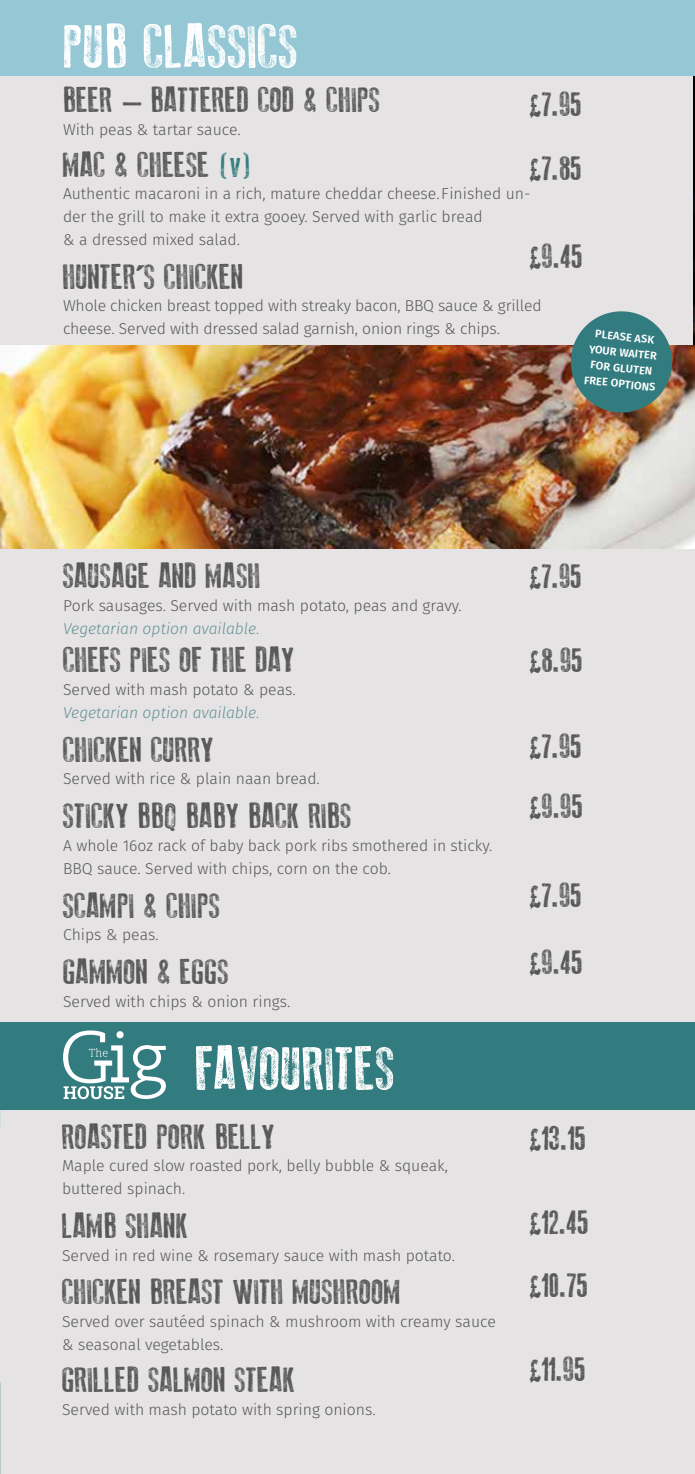
<style>
.page{position:relative;width:695px;height:1474px;background:#fff}
.page>*{position:absolute;margin:0;border:0;box-sizing:border-box;transform-origin:0 0}
.t1{font:61.25px "Old Press";color:#fff}
.t2{font:35px/64.8px "Old Press";color:#575756}
.t3{font:300 15.75px/22.8px "Fira Sans";color:#575756}
.t4{font:italic 300 15.75px "Fira Sans";color:#649195}
.t5{font:600 11.03px/15.8px "Fira Sans";color:#fff;text-align:center}
.s1{color:#327b7f}
</style>
<div class="page">
<div style="left:0;top:0;width:694px;height:1473px;background:#e5e3e3"></div>
<img style="left:693px;top:76px;width:1px;height:270px">
<div style="left:0;top:0;width:694px;height:76px;background:#95c8d4"></div>
<div style="left:0;top:1022px;width:694px;height:87px;background:#327b7f"></div>
<hr style="left:694px;top:514px;width:1px;height:81px;background:#327b7f">
<img style="left:0;top:346px;width:694px;height:202px">
<img style="left:568px;top:311px;width:106px;height:104px">
<svg style="left:63px;top:1030px;width:103px;height:69px"></svg>
<h1 class="t1" style="left:63px;top:12px;width:237px">PUB CLASSICS</h1>
<h2 class="t2" style="left:63px;top:67px;width:319px">BEER – BATTERED COD &amp; CHIPS</h2>
<p class="t3" style="left:63px;top:118px;width:179px">With peas &amp; tartar sauce.</p>
<h2 class="t2" style="left:63px;top:132px;width:191px">MAC &amp; CHEESE <span class="s1">(v)</span></h2>
<p class="t3" style="left:63px;top:182px;width:468px">Authentic macaroni in a rich, mature cheddar cheese.Finished un&shy;der the grill to make it extra gooey. Served with garlic bread<br>&amp; a dressed mixed salad.</p>
<h2 class="t2" style="left:63px;top:244px;width:182px">HUNTER’S CHICKEN</h2>
<p class="t3" style="left:63px;top:294px;width:480px">Whole chicken breast topped with streaky bacon, BBQ sauce &amp; grilled cheese. Served with dressed salad garnish, onion rings &amp; chips.</p>
<h2 class="t2" style="left:528px;top:71px;width:54px">£7.95 £7.85</h2>
<h2 class="t2" style="left:528px;top:223px;width:55px">£9.45</h2>
<p class="t5" style="left:589px;top:325px;width:73px;rotate:6deg">PLEASE ASK<br>YOUR WAITER<br>FOR GLUTEN<br>FREE OPTIONS</p>
<h2 class="t2" style="left:63px;top:543px;width:199px">SAUSAGE AND MASH</h2>
<p class="t3" style="left:63px;top:594px;width:400px">Pork sausages. Served with mash potato, peas and gravy.</p>
<p class="t4" style="left:63px;top:617px;width:198px">Vegetarian option available.</p>
<h2 class="t2" style="left:63px;top:628px;width:233px">CHEFS PIES OF THE DAY</h2>
<p class="t3" style="left:63px;top:678px;width:234px">Served with mash potato &amp; peas.</p>
<p class="t4" style="left:63px;top:701px;width:198px">Vegetarian option available.</p>
<h2 class="t2" style="left:63px;top:717px;width:153px">CHICKEN CURRY</h2>
<p class="t3" style="left:63px;top:767px;width:258px">Served with rice &amp; plain naan bread.</p>
<h2 class="t2" style="left:63px;top:783px;width:290px">STICKY BBQ BABY BACK RIBS</h2>
<p class="t3" style="left:63px;top:834px;width:431px">A whole 16oz rack of baby back pork ribs smothered in sticky.<br>BBQ sauce. Served with chips, corn on the cob.</p>
<h2 class="t2" style="left:63px;top:873px;width:159px">SCAMPI &amp; CHIPS</h2>
<p class="t3" style="left:63px;top:923px;width:97px">Chips &amp; peas.</p>
<h2 class="t2" style="left:63px;top:939px;width:168px">GAMMON &amp; EGGS</h2>
<p class="t3" style="left:63px;top:989px;width:229px">Served with chips &amp; onion rings.</p>
<h1 class="t1" style="left:196px;top:1034px;width:201px">FAVOURITES</h1>
<h2 class="t2" style="left:62px;top:1104px;width:215px">ROASTED PORK BELLY</h2>
<p class="t3" style="left:62px;top:1154px;width:387px">Maple cured slow roasted pork, belly bubble &amp; squeak, buttered spinach.</p>
<h2 class="t2" style="left:62px;top:1193px;width:128px">LAMB SHANK</h2>
<p class="t3" style="left:62px;top:1243px;width:394px">Served in red wine &amp; rosemary sauce with mash potato.</p>
<h2 class="t2" style="left:62px;top:1259px;width:340px">CHICKEN BREAST WITH MUSHROOM</h2>
<p class="t3" style="left:62px;top:1310px;width:435px">Served over sautéed spinach &amp; mushroom with creamy sauce &amp; seasonal vegetables.</p>
<h2 class="t2" style="left:62px;top:1347px;width:235px">GRILLED SALMON STEAK</h2>
<p class="t3" style="left:62px;top:1397px;width:315px">Served with mash potato with spring onions.</p>
<h2 class="t2" style="left:528px;top:544px;width:54px">£7.95</h2>
<h2 class="t2" style="left:528px;top:628px;width:55px">£8.95</h2>
<h2 class="t2" style="left:528px;top:716px;width:56px;line-height:59.5px">£7.95 £9.95</h2>
<h2 class="t2" style="left:528px;top:861px;width:55px;line-height:66.5px">£7.95 £9.45</h2>
<h2 class="t2" style="left:528px;top:1105px;width:59px">£13.15</h2>
<h2 class="t2" style="left:528px;top:1190px;width:61px;line-height:63px">£12.45 £10.75</h2>
<h2 class="t2" style="left:528px;top:1336px;width:58px">£11.95</h2>
</div>
